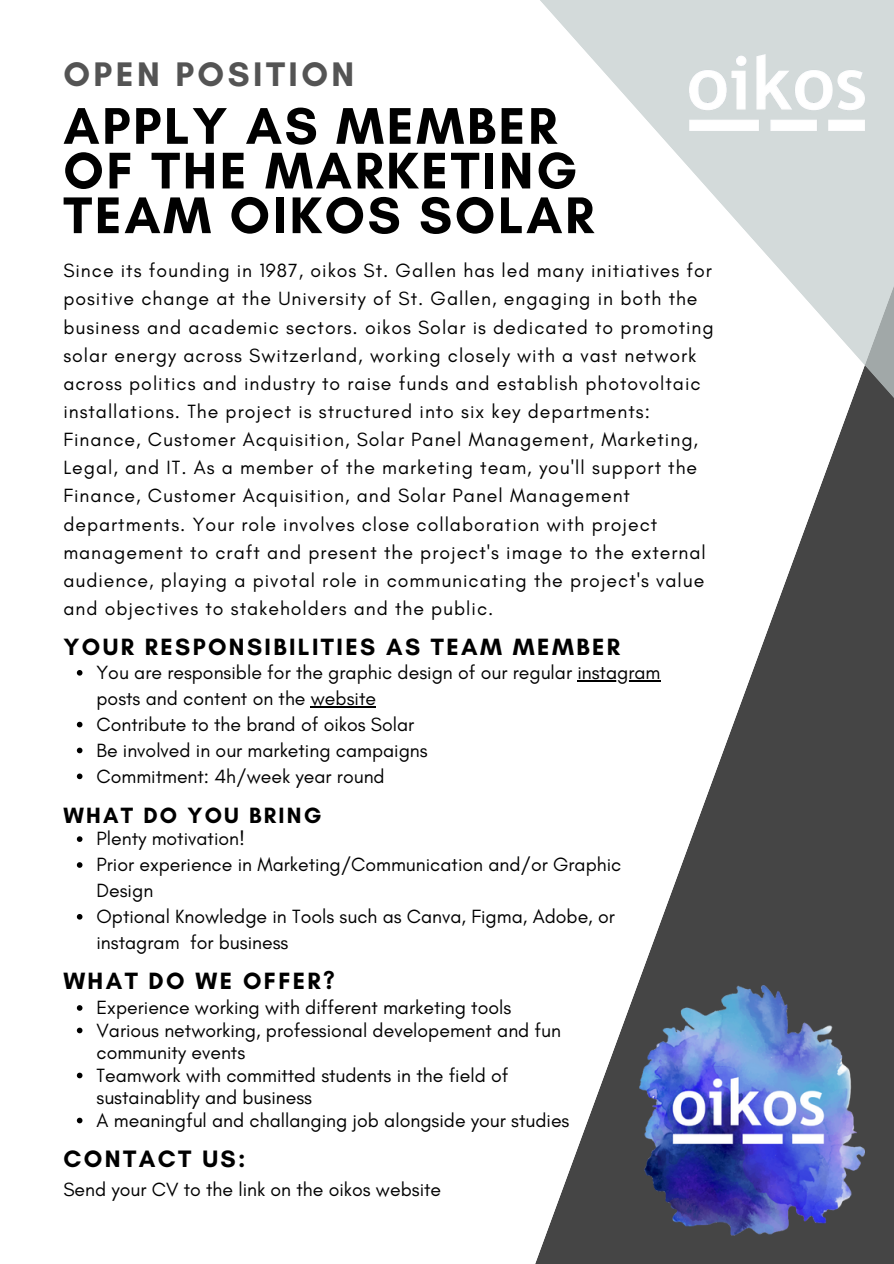
<style>
.page{position:relative;width:894px;height:1264px;background:#fff}
.page>*{position:absolute;margin:0;border:0;box-sizing:border-box;transform-origin:0 0}
.t1{font:700 52.5px/44.7px "Glacial Indifference";letter-spacing:.05em;color:#000}
.t2{font:700 34.65px "Glacial Indifference";letter-spacing:.1em;color:#545454}
.t3{font:700 24.15px "Glacial Indifference";letter-spacing:.1em;color:#000}
.t4{font:700 24px "Glacial Indifference";letter-spacing:.1em;color:#000}
.t5{font:700 22.5px "Glacial Indifference";letter-spacing:.1em;color:#000}
.t6{font:19.5px/28.2px "Glacial Indifference";letter-spacing:.05em;color:#000}
.t7{font:19.5px/25.8px "Glacial Indifference";color:#000}
</style>
<div class="page">
<svg style="left:535px;top:470px;width:358px;height:793px"></svg>
<svg style="left:540px;top:0;width:353px;height:470px"></svg>
<img style="left:689px;top:54px;width:175px;height:77px">
<img style="left:639px;top:985px;width:225px;height:250px">
<svg style="left:77px;top:670px;width:5px;height:5px"></svg>
<hr style="left:577px;top:680px;width:83px;height:1px;background:#000">
<hr style="left:311px;top:706px;width:65px;height:1px;background:#000">
<svg style="left:77px;top:721px;width:5px;height:6px"></svg>
<svg style="left:77px;top:747px;width:5px;height:6px"></svg>
<svg style="left:77px;top:773px;width:5px;height:6px"></svg>
<svg style="left:77px;top:1005px;width:5px;height:5px"></svg>
<svg style="left:77px;top:1027px;width:5px;height:6px"></svg>
<svg style="left:77px;top:1072px;width:5px;height:6px"></svg>
<svg style="left:77px;top:1117px;width:5px;height:6px"></svg>
<svg style="left:77px;top:836px;width:5px;height:6px"></svg>
<svg style="left:77px;top:862px;width:5px;height:5px"></svg>
<svg style="left:77px;top:914px;width:5px;height:5px"></svg>
<p class="t2" style="left:63px;top:53px;width:292px">OPEN POSITION</p>
<h3 class="t1" style="left:63px;top:103px;width:532px">APPLY AS MEMBER<br>OF THE MARKETING<br>TEAM OIKOS SOLAR</h3>
<p class="t6" style="left:63px;top:256px;width:651px">Since its founding in 1987, oikos St. Gallen has led many initiatives for positive change at the University of St. Gallen, engaging in both the business and academic sectors. oikos Solar is dedicated to promoting solar energy across Switzerland, working closely with a vast network across politics and industry to raise funds and establish photovoltaic installations. The project is structured into six key departments:<br>Finance, Customer Acquisition, Solar Panel Management, Marketing, Legal, and IT. As a member of the marketing team, you'll support the Finance, Customer Acquisition, and Solar Panel Management departments. Your role involves close collaboration with project management to craft and present the project's image to the external audience, playing a pivotal role in communicating the project's value and objectives to stakeholders and the public.</p>
<p class="t4" style="left:63px;top:632px;width:558px">YOUR RESPONSIBILITIES AS TEAM MEMBER</p>
<p class="t7" style="left:96px;top:659px;width:565px">You are responsible for the graphic design of our regular instagram</p>
<h3 class="t7" style="left:96px;top:685px;width:319px">posts and content on the website<br>Contribute to the brand of oikos Solar</h3>
<p class="t7" style="left:96px;top:737px;width:332px">Be involved in our marketing campaigns</p>
<p class="t7" style="left:96px;top:762px;width:289px">Commitment: 4h/week year round</p>
<p class="t5" style="left:63px;top:801px;width:259px">WHAT DO YOU BRING</p>
<h3 class="t7" style="left:96px;top:825px;width:150px">Plenty motivation!</h3>
<p class="t7" style="left:96px;top:851px;width:526px">Prior experience in Marketing/Communication and/or Graphic<br>Design</p>
<p class="t7" style="left:96px;top:903px;width:519px">Optional Knowledge in Tools such as Canva, Figma, Adobe, or instagram for business</p>
<p class="t4" style="left:63px;top:966px;width:273px">WHAT DO WE OFFER?</p>
<p class="t7" style="left:96px;top:994px;width:416px">Experience working with different marketing tools</p>
<h3 class="t7" style="left:96px;top:1018px;width:466px;line-height:22.5px">Various networking, professional developement and fun community events</h3>
<p class="t7" style="left:96px;top:1063px;width:413px;line-height:22.5px">Teamwork with committed students in the field of sustainablity and business</p>
<p class="t7" style="left:96px;top:1106px;width:474px">A meaningful and challanging job alongside your studies</p>
<p class="t3" style="left:63px;top:1143px;width:184px">CONTACT US:</p>
<p class="t7" style="left:63px;top:1176px;width:379px">Send your CV to the link on the oikos website</p>
</div>
